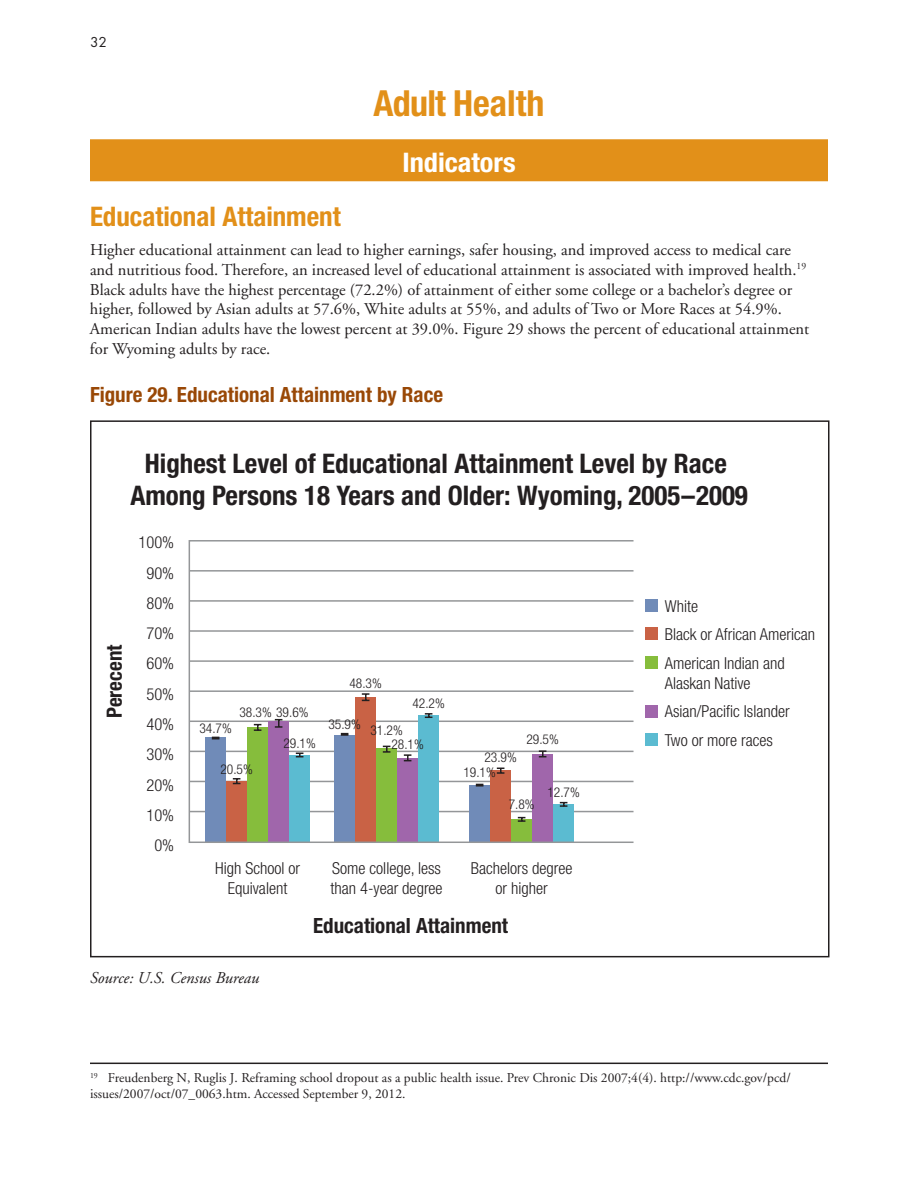
<style>
.page{position:relative;width:918px;height:1188px;background:#fff}
.page>*{position:absolute;margin:0;border:0;box-sizing:border-box;transform-origin:0 0}
.t1{font:700 condensed 36px "Helvetica Neue LT Std";color:#e29019}
.t2{font:700 condensed 27px/32.4px "Helvetica Neue LT Std";color:#231f20;text-align:center}
.t3{font:700 condensed 27px "Helvetica Neue LT Std";color:#e29019}
.t4{font:700 condensed 27px "Helvetica Neue LT Std";color:#fff;scale:1.05 1}
.t5{font:700 condensed 21px "Helvetica Neue LT Std";color:#994806}
.t6{font:700 condensed 21px "Helvetica Neue LT Std";color:#231f20}
.t7{font:16.5px/19.8px "Adobe Garamond";color:#231f20}
.t8{font:300 condensed 16.5px/30.3px "Helvetica Neue LT Com";color:#231f20}
.t9{font:italic 16.5px "Adobe Garamond";color:#231f20}
.t10{font:15px "Futura EF";color:#231f20}
.t11{font:13.5px/16.2px "Adobe Garamond";color:#231f20}
.t12{font:300 condensed 13.5px/14px "Helvetica Neue LT Com";color:#231f20}
</style>
<div class="page">
<div style="left:90px;top:139px;width:738px;height:42px;background:#e29019"></div>
<hr style="left:90px;top:1063px;width:738px;height:1px;background:#231f20">
<svg style="left:90px;top:420px;width:739px;height:537px"></svg>
<div style="left:189px;top:540px;width:445px;height:303px;border:2px solid #949698"></div>
<p class="t10" style="left:90px;top:34px;width:19px">32</p>
<p class="t1" style="left:374px;top:81px;width:172px">Adult Health</p>
<p class="t4" style="left:402px;top:146px;width:109px">Indicators</p>
<p class="t3" style="left:90px;top:200px;width:252px">Educational Attainment</p>
<p class="t7" style="left:90px;top:240px;width:721px">Higher educational attainment can lead to higher earnings, safer housing, and improved access to medical care and nutritious food. Therefore, an increased level of educational attainment is associated with improved health.<sup>19<br></sup>Black adults have the highest percentage (72.2%) of attainment of either some college or a bachelor’s degree or higher, followed by Asian adults at 57.6%, White adults at 55%, and adults of Two or More Races at 54.9%.<br>American Indian adults have the lowest percent at 39.0%. Figure 29 shows the percent of educational attainment for Wyoming adults by race.</p>
<p class="t5" style="left:90px;top:382px;width:355px">Figure 29. Educational Attainment by Race</p>
<p class="t6" style="left:102px;top:718px;width:74px;rotate:-90deg">Perecent</p>
<p class="t2" style="left:130px;top:447px;width:619px">Highest Level of Educational Attainment Level by Race<br>Among Persons 18 Years and Older: Wyoming, 2005–2009</p>
<p class="t8" style="left:139px;top:527px;width:37px;text-align:right">100%<br>90%<br>80%<br>70%<br>60%<br>50%<br>40%<br>30%<br>20%<br>10%<br>0%</p>
<p class="t8" style="left:215px;top:858px;width:86px;line-height:19.8px;text-align:center">High School or<br>Equivalent</p>
<p class="t6" style="left:313px;top:913px;width:197px">Educational Attainment</p>
<p class="t8" style="left:665px;top:592px;width:152px;line-height:28.5px">White<br>Black or African American<br>American Indian and</p>
<p class="t8" style="left:665px;top:668px;width:126px;line-height:28.5px">Alaskan Native<br>Asian/Pacific Islander<br>Two or more races</p>
<p class="t12" style="left:349px;top:676px;width:34px">48.3%</p>
<p class="t12" style="left:391px;top:723px;width:34px;text-indent:-21px">31.2%<br>28.1%</p>
<p class="t12" style="left:412px;top:696px;width:34px">42.2%</p>
<p class="t12" style="left:239px;top:705px;width:71px">38.3% 39.6%</p>
<p class="t12" style="left:283px;top:736px;width:34px">29.1%</p>
<p class="t12" style="left:328px;top:717px;width:34px">35.9%</p>
<p class="t12" style="left:199px;top:721px;width:34px">34.7%</p>
<p class="t12" style="left:220px;top:762px;width:34px">20.5%</p>
<p class="t12" style="left:526px;top:733px;width:34px">29.5%</p>
<p class="t12" style="left:484px;top:750px;width:34px">23.9%</p>
<p class="t12" style="left:509px;top:798px;width:27px">7.8%</p>
<p class="t12" style="left:463px;top:765px;width:34px">19.1%</p>
<p class="t12" style="left:547px;top:785px;width:34px">12.7%</p>
<p class="t8" style="left:331px;top:858px;width:114px;line-height:19.8px">Some college, less than 4-year degree</p>
<p class="t8" style="left:471px;top:858px;width:103px;line-height:19.8px;text-align:center">Bachelors degree or higher</p>
<p class="t9" style="left:90px;top:969px;width:171px">Source: U.S. Census Bureau</p>
<p class="t11" style="left:90px;top:1070px;width:702px"><sup>19</sup> Freudenberg N, Ruglis J. Reframing school dropout as a public health issue. Prev Chronic Dis 2007;4(4). http://www.cdc.gov/pcd/ issues/2007/oct/07_0063.htm. Accessed September 9, 2012.</p>
</div>
